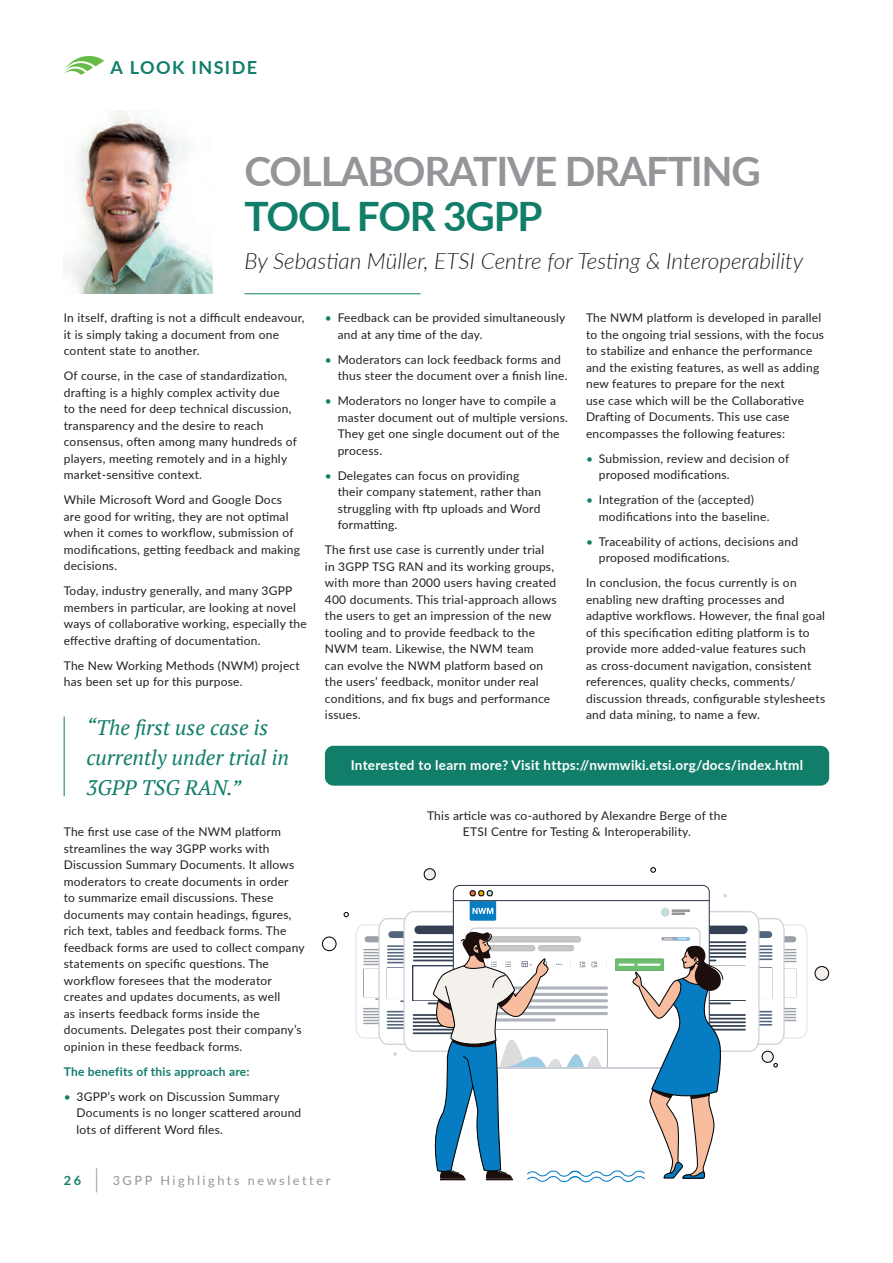
<style>
.page{position:relative;width:893px;height:1263px;background:#fff}
.page>*{position:absolute;margin:0;border:0;box-sizing:border-box;transform-origin:0 0}
.Header_-_Align_Left{font:700 40.5px/45px "Lato";letter-spacing:-.03em;color:#939598}
.Subheadline{font:italic 300 22.5px "Lato";color:#231f20}
.Pull_Quote{font:italic 21px/30px "PT Serif";color:#117e6a}
.TOC_Header_Text{font:700 18px "Lato";letter-spacing:.08em;color:#117e6a}
.TOC_Header_Text-2{font:700 13.5px "Lato";letter-spacing:.02em;color:#fff}
.TOC_Header_Text-3{font:12.75px "Lato";letter-spacing:.2em;color:#939598}
.TOC_Header_Text-4{font:12px/16.5px "Lato";letter-spacing:.02em;color:#231f20}
.TOC_Header_Text-5{font:700 12px "Lato";letter-spacing:.02em;color:#117e6a}
.s1{color:#117e6a}
.s2{font-weight:700;color:#117e6a}
.s3{font-size:25.5px}
</style>
<div class="page">
<hr style="left:244px;top:293px;width:177px;height:1px;background:#117e6a">
<img style="left:64px;top:111px;width:149px;height:182px">
<hr style="left:64px;top:716px;width:1px;height:80px;background:#117e6a">
<svg style="left:423px;top:868px;width:13px;height:13px"></svg>
<svg style="left:650px;top:867px;width:6px;height:6px"></svg>
<svg style="left:355px;top:890px;width:453px;height:293px"></svg>
<div style="left:322px;top:936px;width:15px;height:15px;border:1px solid #060707;border-radius:50%"></div>
<svg style="left:344px;top:912px;width:5px;height:5px"></svg>
<div style="left:815px;top:966px;width:14px;height:14px;background:#f4f1ed;border-radius:50%"></div>
<div style="left:814px;top:966px;width:15px;height:15px;border:1px solid #060707;border-radius:50%"></div>
<div style="left:325px;top:746px;width:504px;height:40px;background:#117e6a;border-radius:9px"></div>
<svg style="left:64px;top:56px;width:40px;height:19px"></svg>
<p class="TOC_Header_Text" style="left:111px;top:54px;width:148px">A LOOK INSIDE</p>
<p class="Header_-_Align_Left" style="left:244px;top:147px;width:518px">COLLABORATIVE DRAFTING<br><span class="s1">TOOL FOR 3GPP</span></p>
<p class="Subheadline" style="left:244px;top:245px;width:560px">By Sebastian Müller, ETSI Centre for Testing &amp; Interoperability</p>
<p class="TOC_Header_Text-4" style="left:64px;top:309px;width:242px">In itself, drafting is not a difficult endeavour, it is simply taking a document from one content state to another.</p>
<p class="TOC_Header_Text-4" style="left:64px;top:367px;width:235px">Of course, in the case of standardization, drafting is a highly complex activity due<br>to the need for deep technical discussion, transparency and the desire to reach consensus, often among many hundreds of players, meeting remotely and in a highly market-sensitive context.</p>
<p class="TOC_Header_Text-4" style="left:64px;top:491px;width:238px">While Microsoft Word and Google Docs are good for writing, they are not optimal when it comes to workflow, submission of modifications, getting feedback and making decisions.</p>
<p class="TOC_Header_Text-4" style="left:64px;top:582px;width:245px">Today, industry generally, and many 3GPP members in particular, are looking at novel ways of collaborative working, especially the effective drafting of documentation.</p>
<p class="TOC_Header_Text-4" style="left:64px;top:657px;width:238px">The New Working Methods (NWM) project has been set up for this purpose.</p>
<p class="Pull_Quote" style="left:87px;top:712px;width:204px">“The first use case is currently under trial in<br>3GPP TSG RAN.”</p>
<p class="TOC_Header_Text-4" style="left:64px;top:823px;width:242px">The first use case of the NWM platform streamlines the way 3GPP works with Discussion Summary Documents. It allows moderators to create documents in order<br>to summarize email discussions. These documents may contain headings, figures, rich text, tables and feedback forms. The feedback forms are used to collect company statements on specific questions. The workflow foresees that the moderator creates and updates documents, as well<br>as inserts feedback forms inside the documents. Delegates post their company’s opinion in these feedback forms.</p>
<p class="TOC_Header_Text-5" style="left:64px;top:1063px;width:187px">The benefits of this approach are:</p>
<p class="TOC_Header_Text-4" style="left:77px;top:1088px;width:226px;text-indent:-13px"><span class="s1">•</span> 3GPP’s work on Discussion Summary<br>Documents is no longer scattered around lots of different Word files.</p>
<p class="TOC_Header_Text-4" style="left:338px;top:309px;width:229px;text-indent:-13px"><span class="s1">•</span> Feedback can be provided simultaneously and at any time of the day.</p>
<p class="TOC_Header_Text-4" style="left:338px;top:351px;width:231px;text-indent:-13px"><span class="s1">•</span> Moderators can lock feedback forms and thus steer the document over a finish line.</p>
<p class="TOC_Header_Text-4" style="left:338px;top:392px;width:232px;text-indent:-13px"><span class="s1">•</span> Moderators no longer have to compile a master document out of multiple versions.<br>They get one single document out of the process.</p>
<p class="TOC_Header_Text-4" style="left:338px;top:467px;width:205px;text-indent:-13px"><span class="s1">•</span> Delegates can focus on providing their company statement, rather than struggling with ftp uploads and Word formatting.</p>
<p class="TOC_Header_Text-4" style="left:325px;top:541px;width:233px">The first use case is currently under trial in 3GPP TSG RAN and its working groups, with more than 2000 users having created 400 documents. This trial-approach allows the users to get an impression of the new tooling and to provide feedback to the NWM team. Likewise, the NWM team<br>can evolve the NWM platform based on the users’ feedback, monitor under real conditions, and fix bugs and performance issues.</p>
<p class="TOC_Header_Text-4" style="left:586px;top:309px;width:240px">The NWM platform is developed in parallel to the ongoing trial sessions, with the focus to stabilize and enhance the performance and the existing features, as well as adding new features to prepare for the next<br>use case which will be the Collaborative Drafting of Documents. This use case encompasses the following features:</p>
<p class="TOC_Header_Text-4" style="left:599px;top:450px;width:192px;text-indent:-13px"><span class="s1">•</span> Submission, review and decision of proposed modifications.</p>
<p class="TOC_Header_Text-4" style="left:599px;top:491px;width:172px;text-indent:-13px"><span class="s1">•</span> Integration of the (accepted) modifications into the baseline.</p>
<p class="TOC_Header_Text-4" style="left:599px;top:533px;width:201px;text-indent:-13px"><span class="s1">•</span> Traceability of actions, decisions and proposed modifications.</p>
<p class="TOC_Header_Text-4" style="left:586px;top:574px;width:241px">In conclusion, the focus currently is on enabling new drafting processes and adaptive workflows. However, the final goal of this specification editing platform is to provide more added-value features such<br>as cross-document navigation, consistent references, quality checks, comments/ discussion threads, configurable stylesheets and data mining, to name a few.</p>
<p class="TOC_Header_Text-2" style="left:351px;top:755px;width:454px">Interested to learn more? Visit https://nwmwiki.etsi.org/docs/index.html</p>
<p class="TOC_Header_Text-4" style="left:427px;top:807px;width:301px;text-align:center">This article was co-authored by Alexandre Berge of the<br>ETSI Centre for Testing &amp; Interoperability.</p>
<p class="TOC_Header_Text-3" style="left:64px;top:1171px;width:268px"><span class="s2">26</span> <span class="s3">|</span> 3GPP Highlights newsletter</p>
</div>
